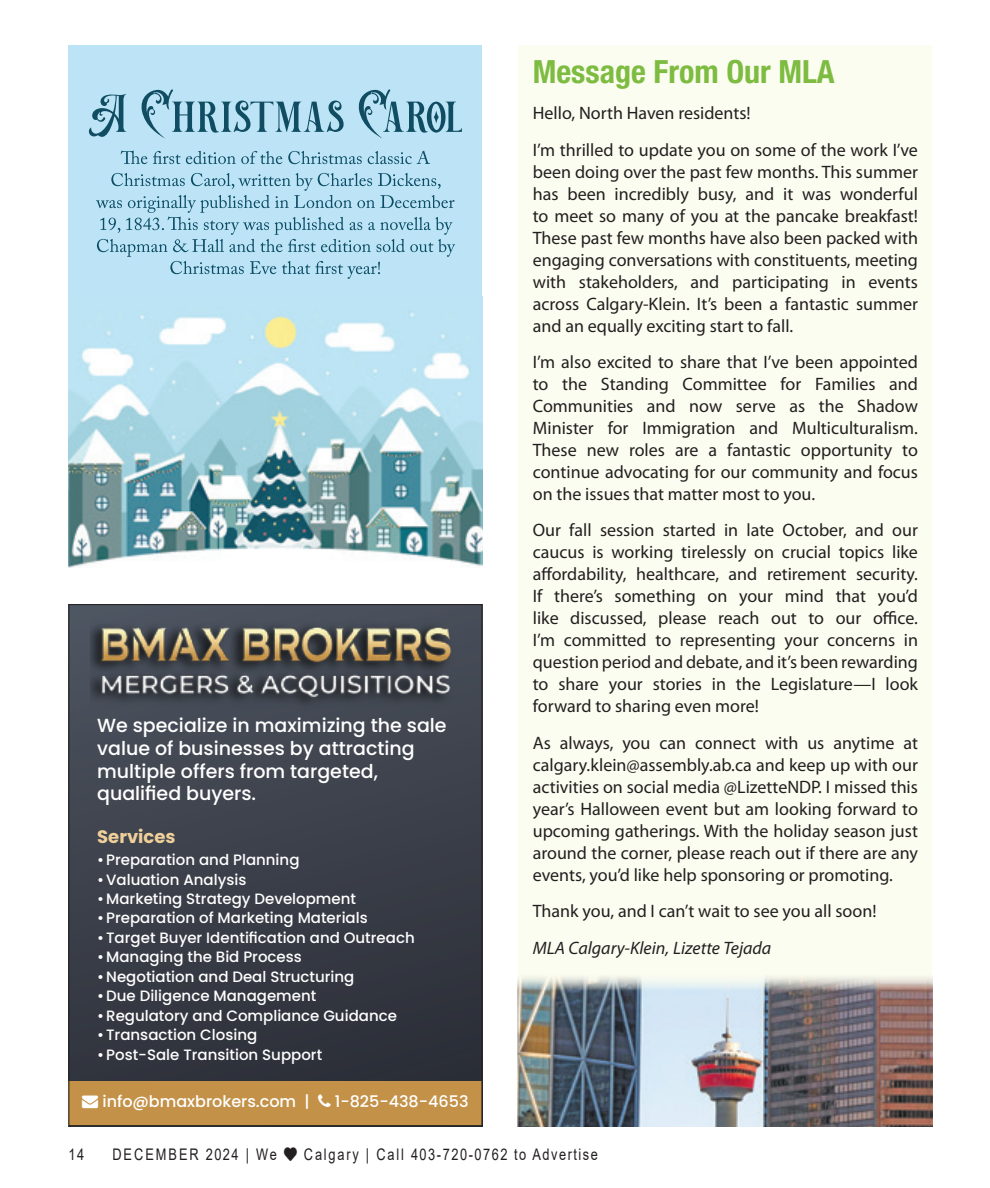
<style>
.page{position:relative;width:990px;height:1188px;background:#fff}
.page>*{position:absolute;margin:0;border:0;box-sizing:border-box;transform-origin:0 0}
.In_Around_title{font:700 condensed 32px "Helvetica Neue LT Std";color:#7dbc41}
.t1{font:500 19px/22.8px "Poppins";color:#fff}
.Body_text{font:18px/22px "Myriad Pro";color:#231f20;text-align:justify}
.Body_text-2{font:italic 18px "Myriad Pro";color:#231f20}
.t2{font:700 18px "Poppins";color:#efd09a}
.t3{font:16px "Arial";letter-spacing:.12em;color:#231f20;scale:.8 1}
.t4{font:500 16px "Poppins";color:#fff}
.t5{font:500 15px "Poppins";color:#fff}
</style>
<div class="page">
<div style="left:68px;top:604px;width:414px;height:522px;background:linear-gradient(to bottom,#4b525d,#2a2d36)"></div>
<div style="left:68px;top:1081px;width:414px;height:45px;background:#c39248"></div>
<img style="left:91px;top:616px;width:369px;height:96px">
<div style="left:518px;top:46px;width:414px;height:1080px;background:#fcfdf1"></div>
<img style="left:518px;top:976px;width:414px;height:150px">
<div style="left:68px;top:46px;width:414px;height:251px;background:#bce4f6"></div>
<img style="left:68px;top:297px;width:414px;height:271px">
<svg style="left:88px;top:89px;width:374px;height:50px"></svg>
<svg style="left:96px;top:173px;width:359px;height:106px"></svg>
<svg style="left:121px;top:150px;width:309px;height:14px"></svg>
<p class="t1" style="left:97px;top:714px;width:351px">We specialize in maximizing the sale value of businesses by attracting multiple offers from targeted, qualified buyers.</p>
<p class="t2" style="left:97px;top:826px;width:80px">Services</p>
<p class="t5" style="left:97px;top:851px;width:204px">•Preparation and Planning</p>
<p class="t5" style="left:97px;top:871px;width:151px">•Valuation Analysis</p>
<p class="t5" style="left:97px;top:890px;width:260px">•Marketing Strategy Development</p>
<p class="t5" style="left:97px;top:910px;width:272px">•Preparation of Marketing Materials</p>
<p class="t5" style="left:97px;top:929px;width:319px">•Target Buyer Identification and Outreach</p>
<p class="t5" style="left:97px;top:948px;width:206px">•Managing the Bid Process</p>
<p class="t5" style="left:97px;top:968px;width:259px">•Negotiation and Deal Structuring</p>
<p class="t5" style="left:97px;top:987px;width:221px">•Due Diligence Management</p>
<p class="t5" style="left:97px;top:1007px;width:301px">•Regulatory and Compliance Guidance</p>
<p class="t5" style="left:97px;top:1026px;width:162px">•Transaction Closing</p>
<p class="t5" style="left:97px;top:1046px;width:227px">•Post-Sale Transition Support</p>
<p class="t4" style="left:82px;top:1092px;width:229px">→ info@bmaxbrokers.com |</p>
<p class="t4" style="left:335px;top:1092px;width:135px">1-825-438-4653</p>
<p class="In_Around_title" style="left:533px;top:52px;width:303px">Message From Our MLA</p>
<p class="Body_text" style="left:533px;top:102px;width:219px">Hello, North Haven residents!</p>
<p class="Body_text" style="left:533px;top:138px;width:387px">I’m thrilled to update you on some of the work I’ve been doing over the past few months. This summer has been incredibly busy, and it was wonderful to meet so many of you at the pancake breakfast!<br>These past few months have also been packed with engaging conversations with constituents, meeting with stakeholders, and participating in events across Calgary-Klein. It’s been a fantastic summer and an equally exciting start to fall.</p>
<p class="Body_text" style="left:533px;top:351px;width:387px">I’m also excited to share that I’ve been appointed to the Standing Committee for Families and Communities and now serve as the Shadow Minister for Immigration and Multiculturalism.<br>These new roles are a fantastic opportunity to continue advocating for our community and focus on the issues that matter most to you.</p>
<p class="Body_text" style="left:533px;top:519px;width:387px">Our fall session started in late October, and our caucus is working tirelessly on crucial topics like affordability, healthcare, and retirement security.<br>If there’s something on your mind that you’d like discussed, please reach out to our office.<br>I’m committed to representing your concerns in question period and debate, and it’s been rewarding to share your stories in the Legislature—I look forward to sharing even more!</p>
<p class="Body_text" style="left:533px;top:731px;width:387px">As always, you can connect with us anytime at calgary.klein@assembly.ab.ca and keep up with our activities on social media @LizetteNDP. I missed this year’s Halloween event but am looking forward to upcoming gatherings. With the holiday season just around the corner, please reach out if there are any events, you’d like help sponsoring or promoting.</p>
<p class="Body_text" style="left:533px;top:900px;width:345px">Thank you, and I can’t wait to see you all soon!</p>
<p class="Body_text-2" style="left:533px;top:936px;width:240px">MLA Calgary-Klein, Lizette Tejada</p>
<p class="t3" style="left:68px;top:1144px;width:21px">14</p>
<p class="t3" style="left:112px;top:1144px;width:608px">DECEMBER 2024 | We ♥ Calgary | Call 403-720-0762 to Advertise</p>
</div>
